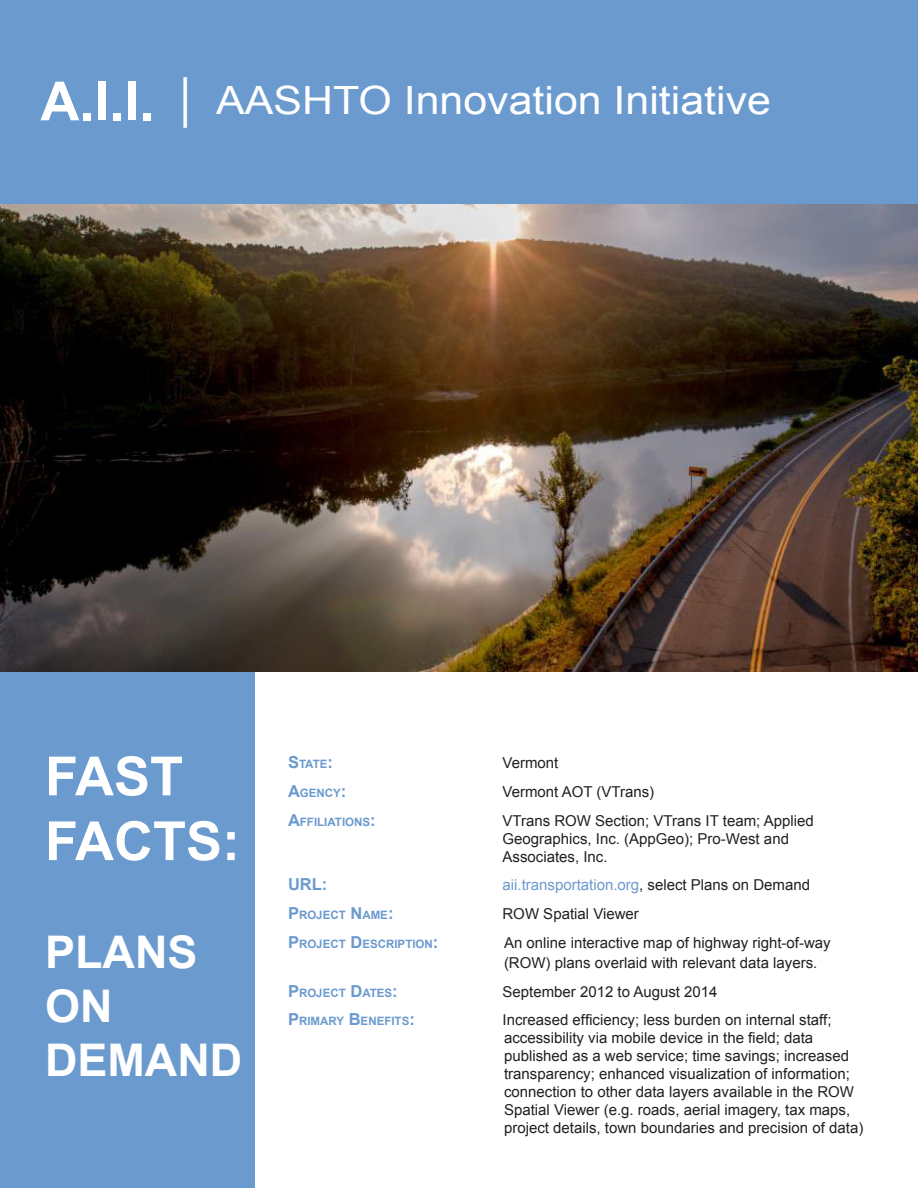
<style>
.page{position:relative;width:918px;height:1188px;background:#fff}
.page>*{position:absolute;margin:0;border:0;box-sizing:border-box;transform-origin:0 0}
.t1{font:700 54px/64.8px "Arial";color:#fff}
.t2{font:700 45px/54px "Arial";color:#fff}
.t3{font:39px "Arial";color:#fff;scale:1.1 1}
.t4{font:700 16.5px "Arial";color:#6b9acf}
.t5{font:15px/18px "Arial";color:#231f20}
.t6{font:15px "Arial";color:#6b9acf}
.t7{font:700 11.55px "Arial";color:#6b9acf}
.s1{font-weight:700;font-size:54px}
.s2{font-size:54px}
.s3{font-size:16.5px}
.s4{color:#231f20}
</style>
<div class="page">
<div style="left:0;top:671px;width:254px;height:517px;background:#6b9acf"></div>
<img style="left:0;top:204px;width:918px;height:467px">
<div style="left:0;top:0;width:918px;height:204px;background:#6b9acf"></div>
<p class="t3" style="left:40px;top:75px;width:666px"><span class="s1">A.I.I.</span> <span class="s2">|</span> AASHTO Innovation Initiative</p>
<p class="t1" style="left:45px;top:746px;width:196px">FAST<br>FACTS:</p>
<p class="t2" style="left:45px;top:927px;width:199px">PLANS<br>ON<br>DEMAND</p>
<p class="t7" style="left:288px;top:756px;width:46px"><span class="s3">S</span>TATE<span class="s3">:</span></p>
<p class="t5" style="left:503px;top:754px;width:57px">Vermont</p>
<p class="t7" style="left:288px;top:785px;width:60px"><span class="s3">A</span>GENCY<span class="s3">:</span></p>
<p class="t5" style="left:502px;top:783px;width:153px">Vermont AOT (VTrans)</p>
<p class="t7" style="left:288px;top:814px;width:89px"><span class="s3">A</span>FFILIATIONS<span class="s3">:</span></p>
<p class="t5" style="left:502px;top:812px;width:313px">VTrans ROW Section; VTrans IT team; Applied<br>Geographics, Inc. (AppGeo); Pro-West and<br>Associates, Inc.</p>
<p class="t4" style="left:288px;top:874px;width:41px">URL:</p>
<p class="t6" style="left:502px;top:875px;width:309px">aii.transportation.org<span class="s4">, select Plans on Demand</span></p>
<p class="t7" style="left:288px;top:907px;width:107px"><span class="s3">P</span>ROJECT <span class="s3">N</span>AME<span class="s3">:</span></p>
<p class="t5" style="left:502px;top:905px;width:138px">ROW Spatial Viewer</p>
<p class="t7" style="left:288px;top:936px;width:152px"><span class="s3">P</span>ROJECT <span class="s3">D</span>ESCRIPTION<span class="s3">:</span></p>
<p class="t5" style="left:504px;top:933px;width:328px;line-height:19.8px">An online interactive map of highway right-of-way (ROW) plans overlaid with relevant data layers.</p>
<p class="t7" style="left:288px;top:985px;width:111px"><span class="s3">P</span>ROJECT <span class="s3">D</span>ATES<span class="s3">:</span></p>
<p class="t5" style="left:502px;top:983px;width:217px">September 2012 to August 2014</p>
<p class="t7" style="left:288px;top:1014px;width:128px"><span class="s3">P</span>RIMARY <span class="s3">B</span>ENEFITS<span class="s3">:</span></p>
<p class="t5" style="left:502px;top:1011px;width:362px">Increased efficiency; less burden on internal staff; accessibility via mobile device in the field; data published as a web service; time savings; increased transparency; enhanced visualization of information; connection to other data layers available in the ROW Spatial Viewer (e.g. roads, aerial imagery, tax maps, project details, town boundaries and precision of data)</p>
</div>
